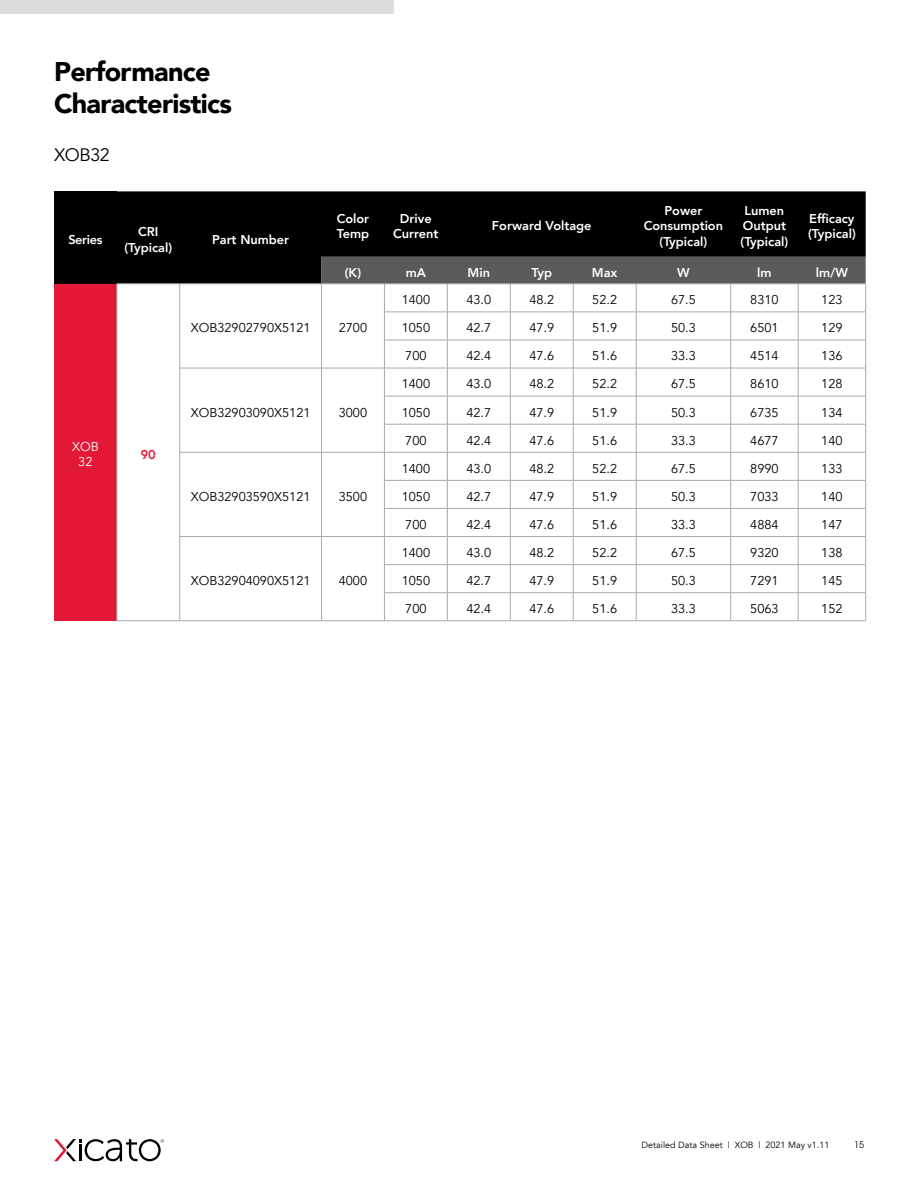
<style>
.page{position:relative;width:918px;height:1188px;background:#fff}
.page>*{position:absolute;margin:0;border:0;box-sizing:border-box;transform-origin:0 0}
.t1{font:900 27px "Avenir";letter-spacing:-.025em;color:#000}
.t2{font:18px "Avenir";letter-spacing:-.025em;color:#000}
.t3{font:12.75px "Avenir";color:#000}
.t4{font:800 12.75px/15.3px "Avenir";color:#fff;text-align:center}
.t5{font:12.75px "Avenir";color:#fff}
.t6{font:800 12.75px "Avenir";color:#e31837}
.t7{font:9px "Avenir";color:#000}
.t8{font:9px "ITC Avant Garde Pro";color:#000}
</style>
<div class="page">
<div style="left:0;top:0;width:394px;height:13px;background:#dcddde"></div>
<div style="left:54px;top:191px;width:63px;height:93px;background:#000"></div>
<div style="left:117px;top:191px;width:749px;height:93px;background:#000"></div>
<div style="left:54px;top:284px;width:63px;height:337px;background:#e31837"></div>
<hr style="left:117px;top:284px;width:63px;height:1px;background:#a7a9ac">
<hr style="left:180px;top:284px;width:142px;height:1px;background:#a7a9ac">
<svg style="left:117px;top:284px;width:1px;height:337px"></svg>
<hr style="left:180px;top:368px;width:142px;height:1px;background:#a7a9ac">
<hr style="left:180px;top:452px;width:142px;height:1px;background:#a7a9ac">
<hr style="left:180px;top:536px;width:142px;height:1px;background:#a7a9ac">
<svg style="left:180px;top:284px;width:1px;height:337px"></svg>
<svg style="left:321px;top:257px;width:545px;height:364px"></svg>
<hr style="left:117px;top:621px;width:63px;height:1px;background:#a7a9ac">
<hr style="left:180px;top:621px;width:142px;height:1px;background:#a7a9ac">
<hr style="left:322px;top:621px;width:62px;height:1px;background:#a7a9ac">
<hr style="left:384px;top:621px;width:63px;height:1px;background:#a7a9ac">
<hr style="left:447px;top:621px;width:63px;height:1px;background:#a7a9ac">
<hr style="left:510px;top:621px;width:63px;height:1px;background:#a7a9ac">
<hr style="left:573px;top:621px;width:63px;height:1px;background:#a7a9ac">
<hr style="left:636px;top:621px;width:95px;height:1px;background:#a7a9ac">
<hr style="left:731px;top:621px;width:67px;height:1px;background:#a7a9ac">
<hr style="left:798px;top:621px;width:68px;height:1px;background:#a7a9ac">
<svg style="left:54px;top:1139px;width:110px;height:22px"></svg>
<p class="t1" style="left:54px;top:48px;width:158px">Performance</p>
<p class="t1" style="left:54px;top:81px;width:180px">Characteristics</p>
<p class="t2" style="left:54px;top:144px;width:57px">XOB32</p>
<p class="t4" style="left:68px;top:232px;width:35px">Series</p>
<p class="t4" style="left:138px;top:224px;width:22px">CRI</p>
<p class="t4" style="left:124px;top:240px;width:49px">(Typical)</p>
<p class="t4" style="left:212px;top:232px;width:79px">Part Number</p>
<p class="t4" style="left:337px;top:211px;width:34px;text-align:left">Color<br>Temp</p>
<p class="t4" style="left:393px;top:211px;width:47px">Drive<br>Current</p>
<p class="t4" style="left:492px;top:218px;width:101px">Forward Voltage</p>
<p class="t4" style="left:644px;top:203px;width:81px">Power<br>Consumption</p>
<p class="t4" style="left:660px;top:234px;width:49px">(Typical)</p>
<p class="t4" style="left:741px;top:203px;width:49px">Lumen<br>Output (Typical)</p>
<p class="t4" style="left:808px;top:211px;width:49px;text-align:left">Efficacy (Typical)</p>
<p class="t4" style="left:345px;top:265px;width:18px">(K)</p>
<p class="t4" style="left:406px;top:265px;width:22px">mA</p>
<p class="t4" style="left:468px;top:265px;width:24px">Min</p>
<p class="t4" style="left:532px;top:265px;width:22px">Typ</p>
<p class="t4" style="left:592px;top:265px;width:27px">Max</p>
<p class="t4" style="left:677px;top:265px;width:14px">W</p>
<p class="t4" style="left:757px;top:265px;width:16px">lm</p>
<p class="t4" style="left:816px;top:265px;width:33px">lm/W</p>
<p class="t5" style="left:72px;top:439px;width:28px">XOB</p>
<p class="t5" style="left:78px;top:454px;width:16px">32</p>
<p class="t6" style="left:141px;top:444px;width:17px">90</p>
<p class="t3" style="left:191px;top:320px;width:121px">XOB32902790X5121</p>
<p class="t3" style="left:339px;top:320px;width:30px">2700</p>
<p class="t3" style="left:191px;top:405px;width:121px">XOB32903090X5121</p>
<p class="t3" style="left:339px;top:405px;width:30px">3000</p>
<p class="t3" style="left:191px;top:489px;width:121px">XOB32903590X5121</p>
<p class="t3" style="left:339px;top:489px;width:30px">3500</p>
<p class="t3" style="left:191px;top:573px;width:121px">XOB32904090X5121</p>
<p class="t3" style="left:339px;top:573px;width:30px">4000</p>
<p class="t3" style="left:402px;top:292px;width:30px">1400</p>
<p class="t3" style="left:466px;top:292px;width:26px">43.0</p>
<p class="t3" style="left:529px;top:292px;width:26px">48.2</p>
<p class="t3" style="left:592px;top:292px;width:26px">52.2</p>
<p class="t3" style="left:671px;top:292px;width:26px">67.5</p>
<p class="t3" style="left:750px;top:292px;width:30px">8310</p>
<p class="t3" style="left:821px;top:292px;width:23px">123</p>
<p class="t3" style="left:402px;top:320px;width:30px">1050</p>
<p class="t3" style="left:466px;top:320px;width:26px">42.7</p>
<p class="t3" style="left:529px;top:320px;width:26px">47.9</p>
<p class="t3" style="left:592px;top:320px;width:26px">51.9</p>
<p class="t3" style="left:671px;top:320px;width:26px">50.3</p>
<p class="t3" style="left:750px;top:320px;width:30px">6501</p>
<p class="t3" style="left:821px;top:320px;width:23px">129</p>
<p class="t3" style="left:405px;top:348px;width:23px">700</p>
<p class="t3" style="left:466px;top:348px;width:26px">42.4</p>
<p class="t3" style="left:529px;top:348px;width:26px">47.6</p>
<p class="t3" style="left:592px;top:348px;width:26px">51.6</p>
<p class="t3" style="left:671px;top:348px;width:26px">33.3</p>
<p class="t3" style="left:750px;top:348px;width:30px">4514</p>
<p class="t3" style="left:821px;top:348px;width:23px">136</p>
<p class="t3" style="left:402px;top:376px;width:30px">1400</p>
<p class="t3" style="left:466px;top:376px;width:26px">43.0</p>
<p class="t3" style="left:529px;top:376px;width:26px">48.2</p>
<p class="t3" style="left:592px;top:376px;width:26px">52.2</p>
<p class="t3" style="left:671px;top:376px;width:26px">67.5</p>
<p class="t3" style="left:750px;top:376px;width:30px">8610</p>
<p class="t3" style="left:821px;top:376px;width:23px">128</p>
<p class="t3" style="left:402px;top:405px;width:30px">1050</p>
<p class="t3" style="left:466px;top:405px;width:26px">42.7</p>
<p class="t3" style="left:529px;top:405px;width:26px">47.9</p>
<p class="t3" style="left:592px;top:405px;width:26px">51.9</p>
<p class="t3" style="left:671px;top:405px;width:26px">50.3</p>
<p class="t3" style="left:750px;top:405px;width:30px">6735</p>
<p class="t3" style="left:821px;top:405px;width:23px">134</p>
<p class="t3" style="left:405px;top:433px;width:23px">700</p>
<p class="t3" style="left:466px;top:433px;width:26px">42.4</p>
<p class="t3" style="left:529px;top:433px;width:26px">47.6</p>
<p class="t3" style="left:592px;top:433px;width:26px">51.6</p>
<p class="t3" style="left:671px;top:433px;width:26px">33.3</p>
<p class="t3" style="left:750px;top:433px;width:30px">4677</p>
<p class="t3" style="left:821px;top:433px;width:23px">140</p>
<p class="t3" style="left:402px;top:461px;width:30px">1400</p>
<p class="t3" style="left:466px;top:461px;width:26px">43.0</p>
<p class="t3" style="left:529px;top:461px;width:26px">48.2</p>
<p class="t3" style="left:592px;top:461px;width:26px">52.2</p>
<p class="t3" style="left:671px;top:461px;width:26px">67.5</p>
<p class="t3" style="left:750px;top:461px;width:30px">8990</p>
<p class="t3" style="left:821px;top:461px;width:23px">133</p>
<p class="t3" style="left:402px;top:489px;width:30px">1050</p>
<p class="t3" style="left:466px;top:489px;width:26px">42.7</p>
<p class="t3" style="left:529px;top:489px;width:26px">47.9</p>
<p class="t3" style="left:592px;top:489px;width:26px">51.9</p>
<p class="t3" style="left:671px;top:489px;width:26px">50.3</p>
<p class="t3" style="left:750px;top:489px;width:30px">7033</p>
<p class="t3" style="left:821px;top:489px;width:23px">140</p>
<p class="t3" style="left:405px;top:517px;width:23px">700</p>
<p class="t3" style="left:466px;top:517px;width:26px">42.4</p>
<p class="t3" style="left:529px;top:517px;width:26px">47.6</p>
<p class="t3" style="left:592px;top:517px;width:26px">51.6</p>
<p class="t3" style="left:671px;top:517px;width:26px">33.3</p>
<p class="t3" style="left:750px;top:517px;width:30px">4884</p>
<p class="t3" style="left:821px;top:517px;width:23px">147</p>
<p class="t3" style="left:402px;top:545px;width:30px">1400</p>
<p class="t3" style="left:466px;top:545px;width:26px">43.0</p>
<p class="t3" style="left:529px;top:545px;width:26px">48.2</p>
<p class="t3" style="left:592px;top:545px;width:26px">52.2</p>
<p class="t3" style="left:671px;top:545px;width:26px">67.5</p>
<p class="t3" style="left:750px;top:545px;width:30px">9320</p>
<p class="t3" style="left:821px;top:545px;width:23px">138</p>
<p class="t3" style="left:402px;top:573px;width:30px">1050</p>
<p class="t3" style="left:466px;top:573px;width:26px">42.7</p>
<p class="t3" style="left:529px;top:573px;width:26px">47.9</p>
<p class="t3" style="left:592px;top:573px;width:26px">51.9</p>
<p class="t3" style="left:671px;top:573px;width:26px">50.3</p>
<p class="t3" style="left:750px;top:573px;width:30px">7291</p>
<p class="t3" style="left:821px;top:573px;width:23px">145</p>
<p class="t3" style="left:405px;top:601px;width:23px">700</p>
<p class="t3" style="left:466px;top:601px;width:26px">42.4</p>
<p class="t3" style="left:529px;top:601px;width:26px">47.6</p>
<p class="t3" style="left:592px;top:601px;width:26px">51.6</p>
<p class="t3" style="left:671px;top:601px;width:26px">33.3</p>
<p class="t3" style="left:750px;top:601px;width:30px">5063</p>
<p class="t3" style="left:821px;top:601px;width:23px">152</p>
<p class="t7" style="left:642px;top:1140px;width:189px">Detailed Data Sheet | XOB | 2021 May v1.11</p>
<p class="t8" style="left:854px;top:1139px;width:11px">15</p>
</div>
